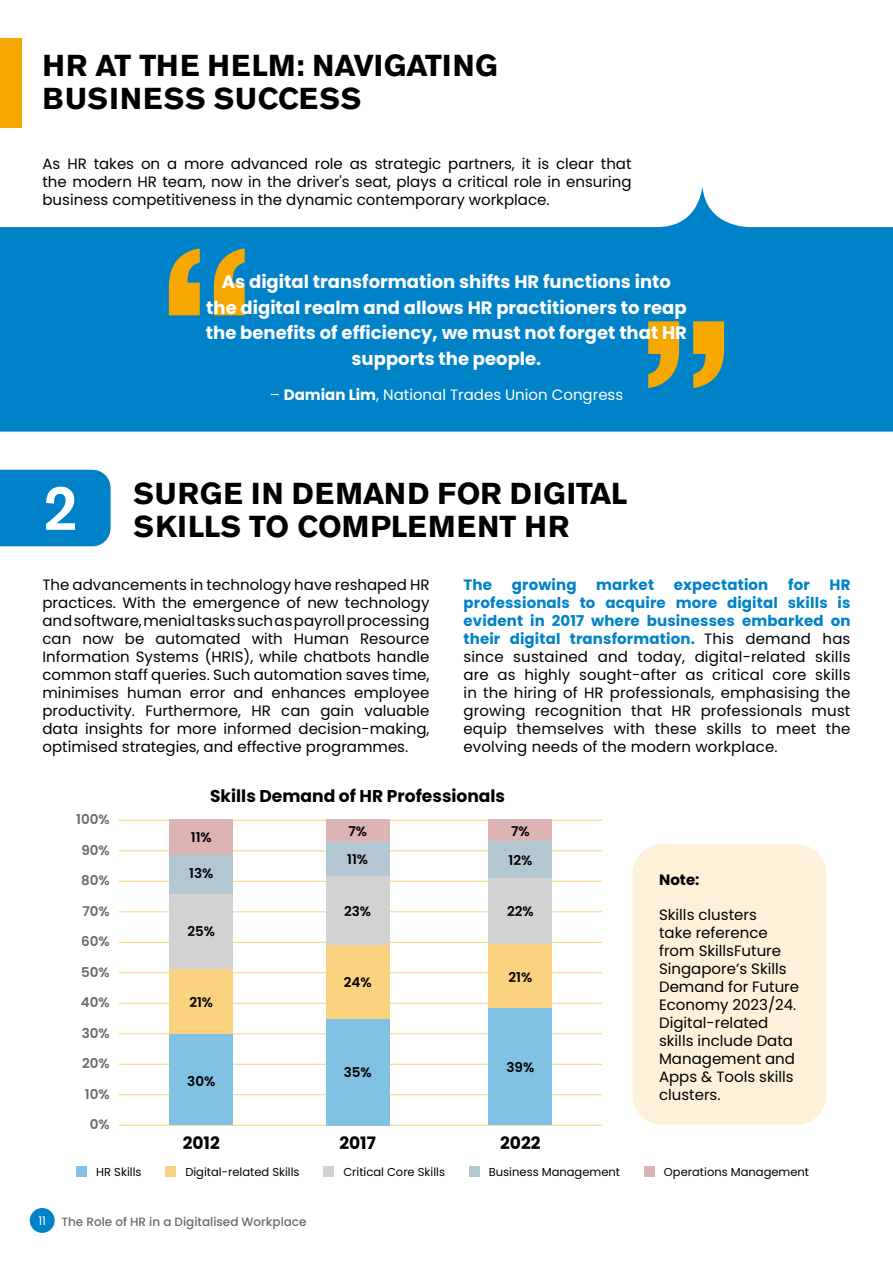
<style>
.page{position:relative;width:893px;height:1263px;background:#fff}
.page>*{position:absolute;margin:0;border:0;box-sizing:border-box;transform-origin:0 0}
.t1{font:700 30px/33px "Akzidenz Grotesk BE";letter-spacing:.02em;color:#000}
.t2{font:700 18px/25.5px "Poppins";color:#fff;text-align:center}
.t3{font:700 17.1px "Poppins";color:#000}
.t4{font:15px/18px "Poppins";color:#000;text-align:justify}
.t5{font:15px "Poppins";color:#fff}
.t6{font:700 15px "Poppins";letter-spacing:.01em;color:#0082c9}
.t7{font:700 15px "Poppins";color:#000}
.t8{font:600 13.5px "Poppins";color:#000}
.t9{font:600 13.5px "Poppins";color:#696a6d}
.t10{font:500 12px "Poppins";color:#696a6d}
.t11{font:12px "Poppins";color:#fff}
.t12{font:11.55px "Poppins";color:#000}
.s1{font-weight:700}
.s2{font-weight:500;font-size:63px;color:#fff}
.s3{font-weight:700;color:#0082c9}
</style>
<div class="page">
<div style="left:0;top:38px;width:21px;height:89px;background:#f7a800"></div>
<div style="left:30px;top:1208px;width:25px;height:25px;background:#0082c9;border-radius:50%"></div>
<svg style="left:0;top:186px;width:893px;height:246px;fill:#0082c9"></svg>
<hr style="left:119px;top:1125px;width:483px;height:1px;background:#fbd380">
<hr style="left:119px;top:1094px;width:483px;height:1px;background:#fbd380">
<hr style="left:119px;top:1064px;width:483px;height:1px;background:#fbd380">
<hr style="left:119px;top:1033px;width:483px;height:1px;background:#fbd380">
<hr style="left:119px;top:1003px;width:483px;height:1px;background:#fbd380">
<hr style="left:119px;top:972px;width:483px;height:1px;background:#fbd380">
<hr style="left:119px;top:942px;width:483px;height:1px;background:#fbd380">
<hr style="left:119px;top:911px;width:483px;height:1px;background:#fbd380">
<hr style="left:119px;top:881px;width:483px;height:1px;background:#fbd380">
<hr style="left:119px;top:850px;width:483px;height:1px;background:#fbd380">
<hr style="left:119px;top:820px;width:483px;height:1px;background:#fbd380">
<div style="left:170px;top:1034px;width:63px;height:91px;background:#80c1e4"></div>
<div style="left:170px;top:969px;width:63px;height:65px;background:#fbd380"></div>
<div style="left:170px;top:894px;width:63px;height:75px;background:#d2d2d3"></div>
<div style="left:170px;top:855px;width:63px;height:39px;background:#b3c7d3"></div>
<div style="left:170px;top:820px;width:63px;height:35px;background:#dcb4b4"></div>
<div style="left:326px;top:1019px;width:63px;height:106px;background:#80c1e4"></div>
<div style="left:326px;top:945px;width:63px;height:74px;background:#fbd380"></div>
<div style="left:326px;top:875px;width:63px;height:70px;background:#d2d2d3"></div>
<div style="left:326px;top:842px;width:63px;height:33px;background:#b3c7d3"></div>
<div style="left:326px;top:820px;width:63px;height:22px;background:#dcb4b4"></div>
<div style="left:489px;top:1007px;width:63px;height:118px;background:#80c1e4"></div>
<div style="left:489px;top:944px;width:63px;height:63px;background:#fbd380"></div>
<div style="left:489px;top:878px;width:63px;height:66px;background:#d2d2d3"></div>
<div style="left:489px;top:841px;width:63px;height:37px;background:#b3c7d3"></div>
<div style="left:489px;top:820px;width:63px;height:21px;background:#dcb4b4"></div>
<div style="left:76px;top:1166px;width:11px;height:11px;background:#80c1e4"></div>
<div style="left:166px;top:1166px;width:10px;height:11px;background:#fbd380"></div>
<div style="left:324px;top:1166px;width:10px;height:11px;background:#d2d2d3"></div>
<div style="left:469px;top:1166px;width:11px;height:11px;background:#b3c7d3"></div>
<div style="left:644px;top:1166px;width:11px;height:11px;background:#dcb4b4"></div>
<svg style="left:169px;top:248px;width:76px;height:67px"></svg>
<svg style="left:648px;top:321px;width:76px;height:67px"></svg>
<div style="left:0;top:470px;width:111px;height:76px;background:#0082c9"></div>
<div style="left:632px;top:844px;width:194px;height:281px;background:#fdf2d9;border-radius:30px"></div>
<h1 class="t1" style="left:43px;top:49px;width:457px">HR AT THE HELM: NAVIGATING<br>BUSINESS SUCCESS</h1>
<p class="t4" style="left:43px;top:155px;width:590px">As HR takes on a more advanced role as strategic partners, it is clear that the modern HR team, now in the driver's seat, plays a critical role in ensuring business competitiveness in the dynamic contemporary workplace.</p>
<p class="t2" style="left:206px;top:269px;width:483px">As digital transformation shifts HR functions into the digital realm and allows HR practitioners to reap the benefits of efficiency, we must not forget that HR supports the people.</p>
<p class="t5" style="left:270px;top:386px;width:355px">– <span class="s1">Damian Lim</span>, National Trades Union Congress</p>
<h1 class="t1" style="left:134px;top:477px;width:495px;text-indent:-91px"><span class="s2">2</span> SURGE IN DEMAND FOR DIGITAL<br>SKILLS TO COMPLEMENT HR</h1>
<p class="t4" style="left:43px;top:576px;width:388px">The advancements in technology have reshaped HR practices. With the emergence of new technology and software, menial tasks such as payroll processing can now be automated with Human Resource Information Systems (HRIS), while chatbots handle common staff queries. Such automation saves time, minimises human error and enhances employee productivity. Furthermore, HR can gain valuable data insights for more informed decision-making, optimised strategies, and effective programmes.</p>
<p class="t6" style="left:463px;top:576px;width:30px">The</p>
<p class="t6" style="left:512px;top:576px;width:66px">growing</p>
<p class="t6" style="left:596px;top:576px;width:59px">market</p>
<p class="t6" style="left:674px;top:576px;width:96px">expectation</p>
<p class="t6" style="left:788px;top:576px;width:23px">for</p>
<p class="t4" style="left:463px;top:576px;width:388px;text-indent:366px"><span class="s3">HR professionals to acquire more digital skills is evident in 2017 where businesses embarked on their digital transformation.</span> This demand has since sustained and today, digital-related skills are as highly sought-after as critical core skills in the hiring of HR professionals, emphasising the growing recognition that HR professionals must equip themselves with these skills to meet the evolving needs of the modern workplace.</p>
<p class="t3" style="left:210px;top:786px;width:297px">Skills Demand of HR Professionals</p>
<p class="t9" style="left:76px;top:812px;width:35px">100%</p>
<p class="t9" style="left:81px;top:842px;width:30px">90%</p>
<p class="t9" style="left:81px;top:873px;width:30px">80%</p>
<p class="t9" style="left:82px;top:903px;width:29px">70%</p>
<p class="t9" style="left:81px;top:934px;width:30px">60%</p>
<p class="t9" style="left:81px;top:964px;width:30px">50%</p>
<p class="t9" style="left:81px;top:994px;width:30px">40%</p>
<p class="t9" style="left:82px;top:1025px;width:29px">30%</p>
<p class="t9" style="left:82px;top:1055px;width:29px">20%</p>
<p class="t9" style="left:85px;top:1086px;width:26px">10%</p>
<p class="t9" style="left:90px;top:1116px;width:21px">0%</p>
<p class="t12" style="left:96px;top:1165px;width:47px">HR Skills</p>
<p class="t12" style="left:185px;top:1165px;width:116px">Digital-related Skills</p>
<p class="t12" style="left:343px;top:1165px;width:103px">Critical Core Skills</p>
<p class="t12" style="left:489px;top:1165px;width:133px">Business Management</p>
<p class="t12" style="left:664px;top:1165px;width:147px">Operations Management</p>
<p class="t8" style="left:348px;top:824px;width:20px">7%</p>
<p class="t8" style="left:511px;top:824px;width:20px">7%</p>
<p class="t8" style="left:191px;top:829px;width:22px">11%</p>
<p class="t8" style="left:347px;top:851px;width:22px">11%</p>
<p class="t8" style="left:508px;top:853px;width:25px">12%</p>
<p class="t8" style="left:189px;top:866px;width:26px">13%</p>
<p class="t7" style="left:659px;top:871px;width:42px">Note:</p>
<p class="t4" style="left:659px;top:905px;width:142px;text-align:left">Skills clusters<br>take reference from SkillsFuture<br>Singapore’s Skills<br>Demand for Future<br>Economy 2023/24.<br>Digital-related skills include Data<br>Management and<br>Apps &amp; Tools skills clusters.</p>
<p class="t8" style="left:344px;top:903px;width:29px">23%</p>
<p class="t8" style="left:507px;top:903px;width:28px">22%</p>
<p class="t8" style="left:187px;top:923px;width:29px">25%</p>
<p class="t8" style="left:508px;top:969px;width:25px">21%</p>
<p class="t8" style="left:344px;top:974px;width:29px">24%</p>
<p class="t8" style="left:189px;top:994px;width:25px">21%</p>
<p class="t8" style="left:507px;top:1059px;width:29px">39%</p>
<p class="t8" style="left:344px;top:1065px;width:29px">35%</p>
<p class="t8" style="left:187px;top:1073px;width:29px">30%</p>
<p class="t3" style="left:183px;top:1133px;width:39px">2012</p>
<p class="t3" style="left:339px;top:1133px;width:38px">2017</p>
<p class="t3" style="left:500px;top:1133px;width:42px">2022</p>
<p class="t11" style="left:38px;top:1214px;width:9px">11</p>
<p class="t10" style="left:61px;top:1214px;width:247px">The Role of HR in a Digitalised Workplace</p>
</div>
